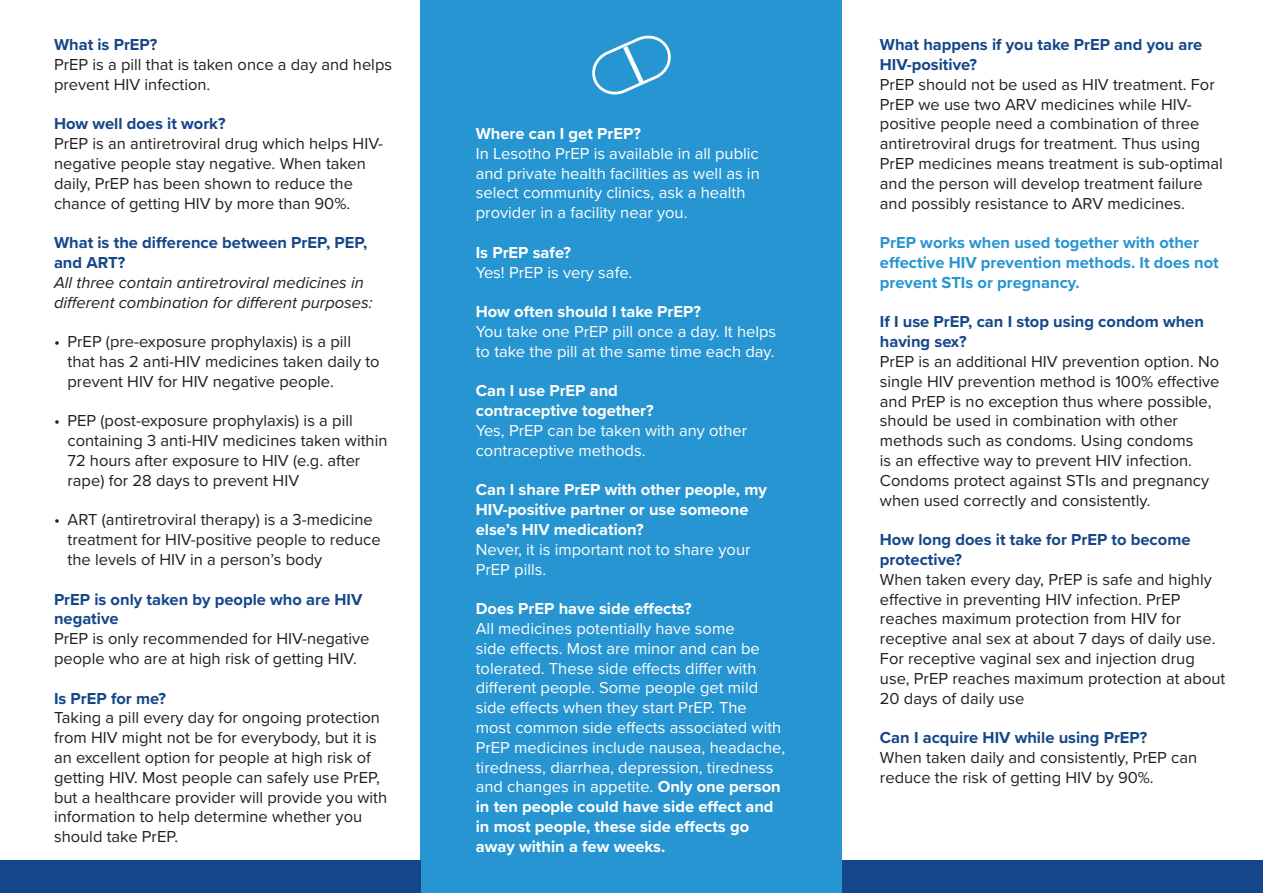
<style>
.page{position:relative;width:1263px;height:893px;background:#fff}
.page>*{position:absolute;margin:0;border:0;box-sizing:border-box;transform-origin:0 0}
.t1{font:16.5px/19.8px "Proxima Nova";color:#231f20}
.t2{font:16.5px/19.8px "Proxima Nova";color:#fff}
.t3{font:700 16.5px/19.8px "Proxima Nova";color:#154689}
.t4{font:700 16.5px/19.8px "Proxima Nova";color:#fff}
.t5{font:700 16.5px/19.8px "Proxima Nova";color:#2695d1}
.t6{font:italic 16.5px/19.8px "Proxima Nova";color:#231f20}
.s1{font-weight:700;color:#154689}
.s2{color:#fff}
.s3{font-weight:700}
</style>
<div class="page">
<div style="left:421px;top:0;width:421px;height:893px;background:#2695d1"></div>
<div style="left:0;top:860px;width:421px;height:33px;background:#154689"></div>
<div style="left:842px;top:860px;width:421px;height:33px;background:#154689"></div>
<svg style="left:592px;top:35px;width:79px;height:60px"></svg>
<p class="t3" style="left:54px;top:34px;width:105px">What is PrEP?</p>
<p class="t1" style="left:54px;top:54px;width:340px">PrEP is a pill that is taken once a day and helps prevent HIV infection.</p>
<p class="t1" style="left:54px;top:113px;width:331px"><span class="s1">How well does it work?<br></span>PrEP is an antiretroviral drug which helps HIV&shy;negative people stay negative. When taken daily, PrEP has been shown to reduce the chance of getting HIV by more than 90%.<span class="s2">.</span></p>
<p class="t3" style="left:54px;top:232px;width:315px">What is the difference between PrEP, PEP, and ART?</p>
<p class="t6" style="left:54px;top:272px;width:320px">All three contain antiretroviral medicines in different combination for different purposes:</p>
<p class="t1" style="left:68px;top:331px;width:314px;text-indent:-14px">• PrEP (pre-exposure prophylaxis) is a pill that has 2 anti-HIV medicines taken daily to prevent HIV for HIV negative people.</p>
<p class="t1" style="left:68px;top:410px;width:322px;text-indent:-14px">• PEP (post-exposure prophylaxis) is a pill containing 3 anti-HIV medicines taken within 72 hours after exposure to HIV (e.g. after rape) for 28 days to prevent HIV</p>
<p class="t1" style="left:68px;top:509px;width:315px;text-indent:-14px">• ART (antiretroviral therapy) is a 3-medicine treatment for HIV-positive people to reduce the levels of HIV in a person’s body</p>
<p class="t3" style="left:54px;top:589px;width:310px">PrEP is only taken by people who are HIV negative</p>
<p class="t1" style="left:54px;top:628px;width:317px">PrEP is only recommended for HIV-negative people who are at high risk of getting HIV.</p>
<p class="t3" style="left:54px;top:688px;width:114px">Is PrEP for me?</p>
<p class="t1" style="left:54px;top:707px;width:335px">Taking a pill every day for ongoing protection from HIV might not be for everybody, but it is an excellent option for people at high risk of getting HIV. Most people can safely use PrEP, but a healthcare provider will provide you with information to help determine whether you should take PrEP.</p>
<p class="t4" style="left:476px;top:123px;width:167px">Where can I get PrEP?</p>
<p class="t2" style="left:476px;top:143px;width:285px">In Lesotho PrEP is available in all public and private health facilities as well as in select community clinics, ask a health provider in a facility near you.</p>
<p class="t4" style="left:476px;top:242px;width:97px">Is PrEP safe?</p>
<p class="t2" style="left:476px;top:261px;width:158px">Yes! PrEP is very safe.</p>
<p class="t4" style="left:476px;top:301px;width:227px">How often should I take PrEP?</p>
<p class="t2" style="left:476px;top:321px;width:302px">You take one PrEP pill once a day. It helps to take the pill at the same time each day.</p>
<p class="t2" style="left:476px;top:380px;width:273px"><span class="s3">Can I use PrEP and<br>contraceptive together?<br></span>Yes, PrEP can be taken with any other contraceptive methods.</p>
<p class="t4" style="left:476px;top:480px;width:293px">Can I share PrEP with other people, my<br>HIV-positive partner or use someone else’s HIV medication?</p>
<p class="t2" style="left:476px;top:539px;width:276px">Never, it is important not to share your<br>PrEP pills.</p>
<p class="t4" style="left:476px;top:598px;width:218px">Does PrEP have side effects?</p>
<p class="t2" style="left:476px;top:618px;width:311px">All medicines potentially have some<br>side effects. Most are minor and can be tolerated. These side effects differ with different people. Some people get mild side effects when they start PrEP. The most common side effects associated with PrEP medicines include nausea, headache, tiredness, diarrhea, depression, tiredness and changes in appetite. <span class="s3">Only one person in ten people could have side effect and in most people, these side effects go away within a few weeks.</span></p>
<p class="t3" style="left:880px;top:34px;width:324px">What happens if you take PrEP and you are<br>HIV-positive?</p>
<p class="t1" style="left:880px;top:74px;width:344px">PrEP should not be used as HIV treatment. For PrEP we use two ARV medicines while HIV&shy;positive people need a combination of three antiretroviral drugs for treatment. Thus using PrEP medicines means treatment is sub-optimal and the person will develop treatment failure and possibly resistance to ARV medicines.</p>
<p class="t5" style="left:880px;top:232px;width:340px">PrEP works when used together with other effective HIV prevention methods. It does not prevent STIs or pregnancy.</p>
<p class="t3" style="left:880px;top:312px;width:325px">If I use PrEP, can I stop using condom when having sex?</p>
<p class="t1" style="left:880px;top:351px;width:341px">PrEP is an additional HIV prevention option. No single HIV prevention method is 100% effective and PrEP is no exception thus where possible, should be used in combination with other methods such as condoms. Using condoms<br>is an effective way to prevent HIV infection.<br>Condoms protect against STIs and pregnancy when used correctly and consistently.</p>
<p class="t3" style="left:880px;top:529px;width:312px">How long does it take for PrEP to become protective?</p>
<p class="t1" style="left:880px;top:569px;width:347px">When taken every day, PrEP is safe and highly effective in preventing HIV infection. PrEP reaches maximum protection from HIV for receptive anal sex at about 7 days of daily use.<br>For receptive vaginal sex and injection drug use, PrEP reaches maximum protection at about 20 days of daily use</p>
<p class="t3" style="left:880px;top:727px;width:269px">Can I acquire HIV while using PrEP?</p>
<p class="t1" style="left:880px;top:747px;width:319px">When taken daily and consistently, PrEP can reduce the risk of getting HIV by 90%.</p>
</div>
